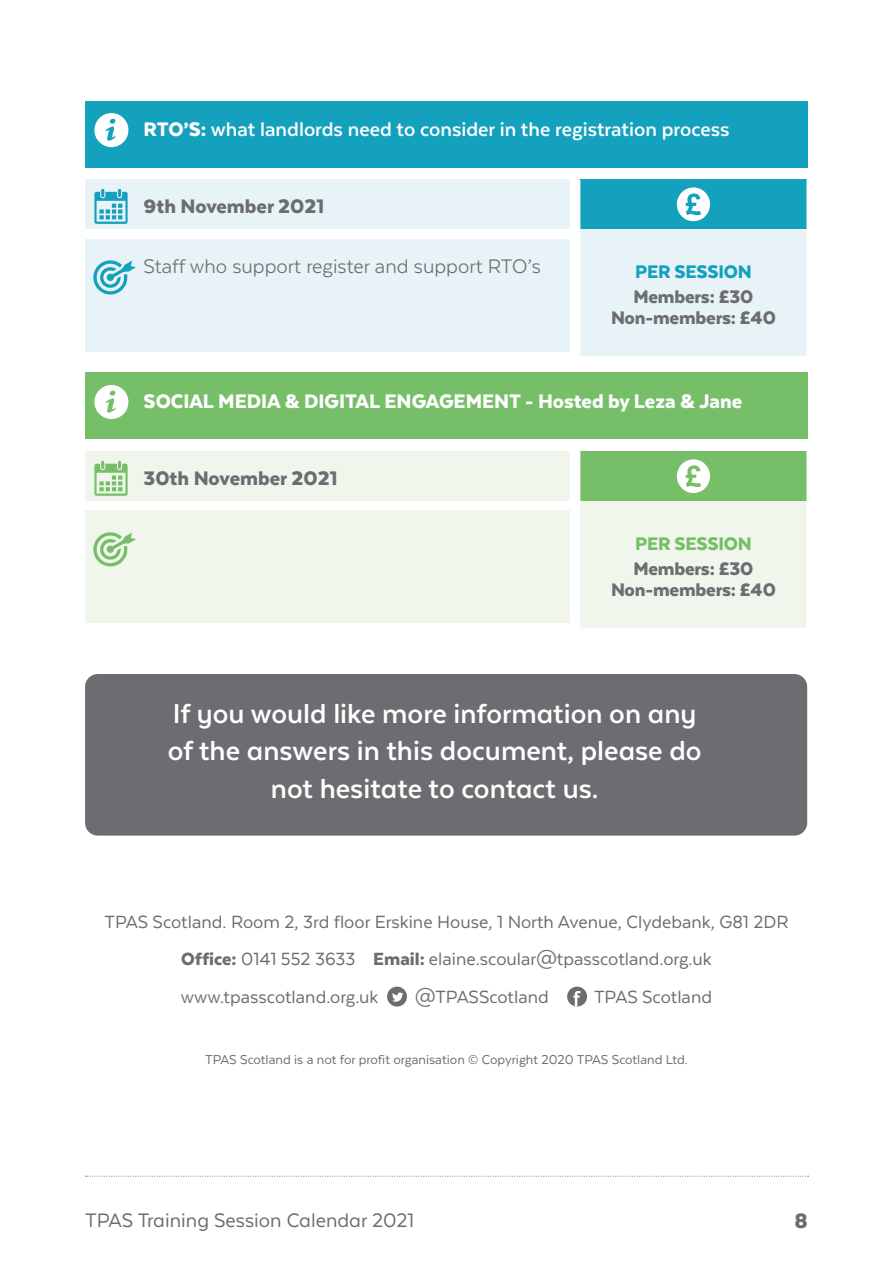
<style>
.page{position:relative;width:893px;height:1263px;background:#fff}
.page>*{position:absolute;margin:0;border:0;box-sizing:border-box;transform-origin:0 0}
.t1{font:700 31.5px "Texta Alt";color:#fff}
.t2{font:900 24px "Texta Alt";color:#6c6d70}
.t3{font:700 22.65px "Texta";color:#fff}
.t4{font:900 22.65px "Texta";color:#fff}
.t5{font:22.65px "Texta";color:#6c6d70}
.t6{font:900 22.65px "Texta";color:#6c6d70}
.t7{font:22.5px "Texta Alt";color:#6c6d70}
.t8{font:900 21px "Texta";letter-spacing:-.01em;color:#6c6d70}
.t9{font:900 21px "Texta";letter-spacing:-.01em;color:#14a1bd}
.t10{font:900 21px "Texta";letter-spacing:-.01em;color:#76bf68}
.t11{font:20.4px/37px "Texta";color:#6c6d70;text-align:center}
.t12{font:14.85px "Texta";color:#6c6d70}
.s1{font-weight:900}
</style>
<div class="page">
<svg style="left:85px;top:1176px;width:723px;height:1px"></svg>
<div style="left:85px;top:239px;width:485px;height:112px;background:#e8f3f7"></div>
<div style="left:85px;top:180px;width:485px;height:49px;background:#e8f3f7"></div>
<div style="left:85px;top:101px;width:723px;height:66px;background:#14a1bd"></div>
<div style="left:580px;top:180px;width:227px;height:49px;background:#14a1bd"></div>
<div style="left:580px;top:229px;width:227px;height:128px;background:#e8f3f7"></div>
<hr style="left:806px;top:180px;width:2px;height:49px;background:#fff">
<hr style="left:806px;top:229px;width:2px;height:127px;background:#fff">
<hr style="left:579px;top:356px;width:229px;height:1px;background:#fff">
<svg style="left:94px;top:189px;width:34px;height:35px"></svg>
<svg style="left:93px;top:260px;width:43px;height:35px"></svg>
<svg style="left:94px;top:113px;width:35px;height:35px"></svg>
<svg style="left:677px;top:187px;width:33px;height:34px"></svg>
<div style="left:85px;top:511px;width:485px;height:112px;background:#f0f6ec"></div>
<div style="left:85px;top:451px;width:485px;height:50px;background:#f0f6ec"></div>
<div style="left:85px;top:372px;width:723px;height:67px;background:#76bf68"></div>
<div style="left:580px;top:451px;width:227px;height:50px;background:#76bf68"></div>
<div style="left:580px;top:501px;width:227px;height:127px;background:#f0f6ec"></div>
<hr style="left:806px;top:451px;width:2px;height:50px;background:#fff">
<hr style="left:806px;top:501px;width:2px;height:127px;background:#fff">
<svg style="left:94px;top:461px;width:34px;height:35px"></svg>
<svg style="left:93px;top:532px;width:43px;height:35px"></svg>
<svg style="left:94px;top:385px;width:35px;height:34px"></svg>
<svg style="left:677px;top:459px;width:33px;height:34px"></svg>
<div style="left:85px;top:674px;width:722px;height:162px;background:#6c6d70;border-radius:13px"></div>
<svg style="left:387px;top:987px;width:20px;height:19px"></svg>
<svg style="left:567px;top:987px;width:20px;height:19px"></svg>
<p class="t3" style="left:144px;top:118px;width:587px"><span class="s1">RTO’S:</span> what landlords need to consider in the registration process</p>
<p class="t6" style="left:144px;top:195px;width:182px">9th November 2021</p>
<p class="t5" style="left:144px;top:254px;width:399px">Staff who support register and support RTO’s</p>
<p class="t9" style="left:635px;top:261px;width:118px">PER SESSION</p>
<p class="t8" style="left:633px;top:286px;width:121px">Members: £30</p>
<p class="t8" style="left:611px;top:307px;width:166px">Non-members: £40</p>
<p class="t4" style="left:144px;top:389px;width:600px">SOCIAL MEDIA &amp; DIGITAL ENGAGEMENT - Hosted by Leza &amp; Jane</p>
<p class="t6" style="left:144px;top:467px;width:195px">30th November 2021</p>
<p class="t10" style="left:635px;top:533px;width:118px">PER SESSION</p>
<p class="t8" style="left:633px;top:558px;width:121px">Members: £30</p>
<p class="t8" style="left:611px;top:579px;width:166px">Non-members: £40</p>
<p class="t1" style="left:173px;top:697px;width:525px">If you would like more information on any</p>
<p class="t1" style="left:168px;top:735px;width:535px">of the answers in this document, please do</p>
<p class="t1" style="left:271px;top:773px;width:329px">not hesitate to contact us.</p>
<p class="t11" style="left:104px;top:903px;width:686px">TPAS Scotland. Room 2, 3rd floor Erskine House, 1 North Avenue, Clydebank, G81 2DR<br><span class="s1">Office:</span> 0141 552 3633 <span class="s1">Email:</span> elaine.scoular@tpasscotland.org.uk</p>
<p class="t11" style="left:181px;top:978px;width:199px">www.tpasscotland.org.uk</p>
<p class="t11" style="left:415px;top:978px;width:135px">@TPASScotland</p>
<p class="t11" style="left:594px;top:978px;width:120px">TPAS Scotland</p>
<p class="t12" style="left:205px;top:1051px;width:484px">TPAS Scotland is a not for profit organisation © Copyright 2020 TPAS Scotland Ltd.</p>
<p class="t7" style="left:85px;top:1209px;width:331px">TPAS Training Session Calendar 2021</p>
<p class="t2" style="left:795px;top:1208px;width:15px">8</p>
</div>
